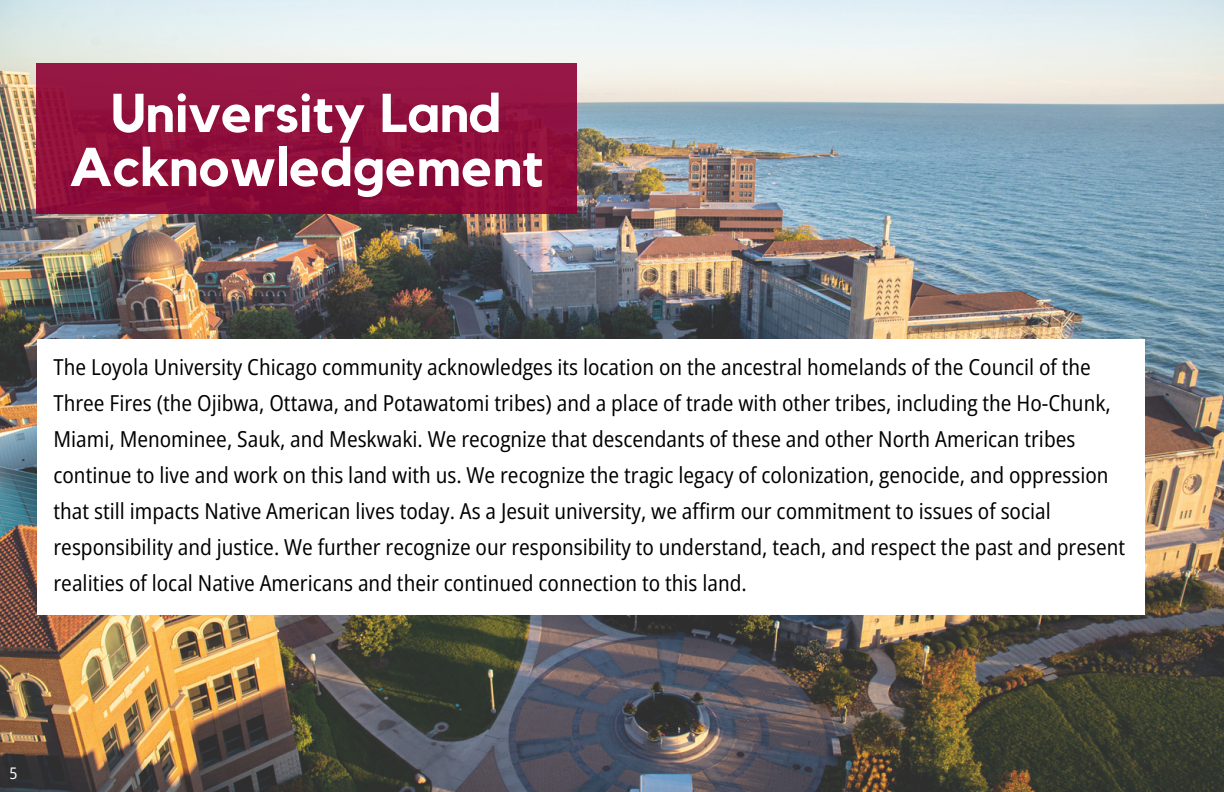
<style>
.page{position:relative;width:1224px;height:792px;background:#fff}
.page>*{position:absolute;margin:0;border:0;box-sizing:border-box;transform-origin:0 0}
.t1{font:700 54px "Kollektif";color:#fff}
.t2{font:semi-condensed 22px/36px "Open Sans";color:#000}
.t3{font:semi-condensed 16px "Open Sans";color:#fff}
</style>
<div class="page">
<img style="left:0;top:0;width:1224px;height:792px">
<div style="left:36px;top:63px;width:541px;height:151px;background:#91103c"></div>
<div style="left:37px;top:339px;width:1108px;height:276px;background:#fff"></div>
<p class="t1" style="left:111px;top:88px;width:391px">University Land</p>
<p class="t1" style="left:69px;top:142px;width:475px">Acknowledgement</p>
<p class="t2" style="left:54px;top:349px;width:1073px">The Loyola University Chicago community acknowledges its location on the ancestral homelands of the Council of the Three Fires (the Ojibwa, Ottawa, and Potawatomi tribes) and a place of trade with other tribes, including the Ho-Chunk, Miami, Menominee, Sauk, and Meskwaki. We recognize that descendants of these and other North American tribes continue to live and work on this land with us. We recognize the tragic legacy of colonization, genocide, and oppression that still impacts Native American lives today. As a Jesuit university, we affirm our commitment to issues of social responsibility and justice. We further recognize our responsibility to understand, teach, and respect the past and present realities of local Native Americans and their continued connection to this land.</p>
<p class="t3" style="left:10px;top:762px;width:9px">5</p>
</div>
